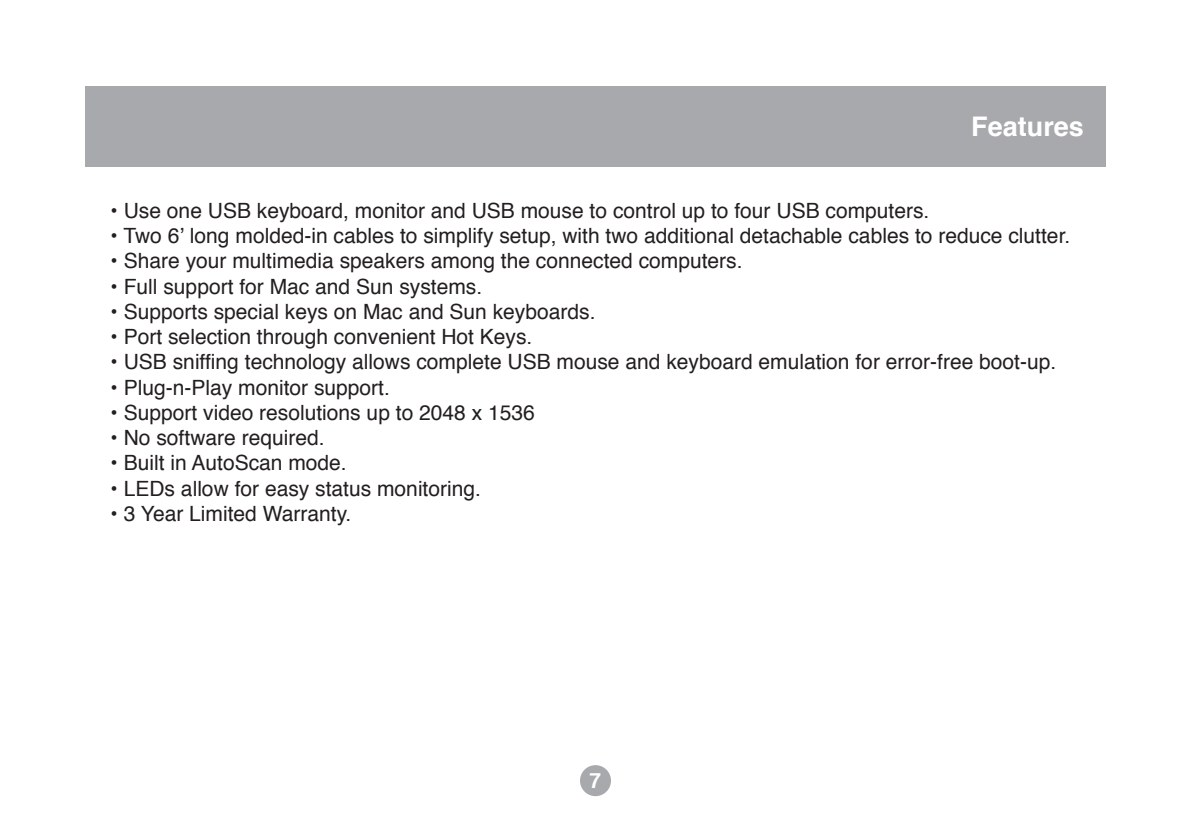
<style>
.page{position:relative;width:1191px;height:830px;background:#fff}
.page>*{position:absolute;margin:0;border:0;box-sizing:border-box;transform-origin:0 0}
.t1{font:700 27px "Helvetica";color:#fff}
.t2{font:21px "Helvetica";color:#231f20}
.t3{font:700 21px "Helvetica";color:#fff}
</style>
<div class="page">
<div style="left:88px;top:87px;width:1018px;height:80px;background:#a8a9ad"></div>
<div style="left:580px;top:764px;width:31px;height:31px;background:#a8a9ad;border-radius:50%"></div>
<p class="t1" style="left:971px;top:102px;width:114px">Features</p>
<p class="t2" style="left:111px;top:192px;width:820px">• Use one USB keyboard, monitor and USB mouse to control up to four USB computers.</p>
<p class="t2" style="left:111px;top:218px;width:961px">• Two 6’ long molded-in cables to simplify setup, with two additional detachable cables to reduce clutter.</p>
<p class="t2" style="left:111px;top:243px;width:633px">• Share your multimedia speakers among the connected computers.</p>
<p class="t2" style="left:111px;top:268px;width:373px">• Full support for Mac and Sun systems.</p>
<p class="t2" style="left:111px;top:293px;width:486px">• Supports special keys on Mac and Sun keyboards.</p>
<p class="t2" style="left:111px;top:318px;width:423px">• Port selection through convenient Hot Keys.</p>
<p class="t2" style="left:111px;top:344px;width:947px">• USB sniffing technology allows complete USB mouse and keyboard emulation for error-free boot-up.</p>
<p class="t2" style="left:111px;top:369px;width:281px">• Plug-n-Play monitor support.</p>
<p class="t2" style="left:111px;top:394px;width:426px">• Support video resolutions up to 2048 x 1536</p>
<p class="t2" style="left:111px;top:419px;width:215px">• No software required.</p>
<p class="t2" style="left:111px;top:444px;width:238px">• Built in AutoScan mode.</p>
<p class="t2" style="left:111px;top:470px;width:372px">• LEDs allow for easy status monitoring.</p>
<p class="t2" style="left:111px;top:495px;width:242px">• 3 Year Limited Warranty.</p>
<p class="t3" style="left:589px;top:761px;width:13px">7</p>
</div>
